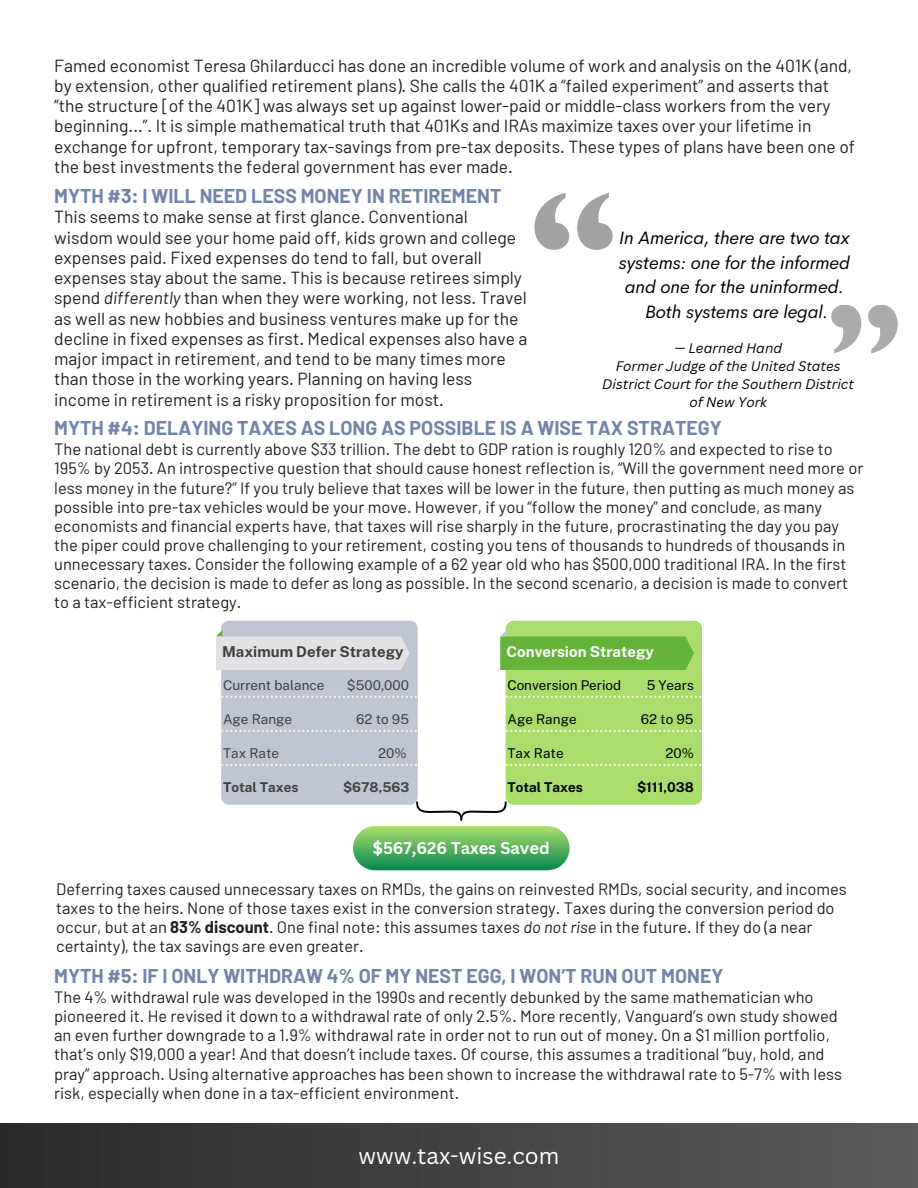
<style>
.page{position:relative;width:918px;height:1188px;background:#fff}
.page>*{position:absolute;margin:0;border:0;box-sizing:border-box;transform-origin:0 0}
.t1{font:22.5px "Canva Sans";color:#fff}
.t2{font:700 19.5px "Barlow";color:#7284a8}
.t3{font:italic 18px/24.8px "Cerebri Sans";color:#000;text-align:center}
.t4{font:17.55px/20.2px "Barlow";color:#231f20}
.t5{font:16.5px/19.2px "Barlow";color:#231f20}
.t6{font:700 16.5px "Canva Sans";color:#fff}
.t7{font:700 15px "Public Sans";color:#404040}
.t8{font:700 15px "Public Sans";color:#fff}
.t9{font:italic 13.5px/18px "Canva Sans";color:#000;text-align:center}
.t10{font:13.5px "Public Sans";color:#404040}
.t11{font:13.5px "Public Sans";color:#000}
.t12{font:700 13.5px "Public Sans";color:#000}
.t13{font:700 13.5px "Public Sans";color:#404040}
.s1{font-style:italic}
.s2{font-weight:700}
</style>
<div class="page">
<img style="left:0;top:1124px;width:918px;height:64px">
<svg style="left:831px;top:305px;width:67px;height:48px"></svg>
<svg style="left:535px;top:193px;width:77px;height:57px"></svg>
<div style="left:221px;top:621px;width:196px;height:184px;background:#bfc5d1;border-radius:8px"></div>
<svg style="left:216px;top:630px;width:194px;height:40px"></svg>
<svg style="left:221px;top:696px;width:196px;height:2px"></svg>
<svg style="left:221px;top:730px;width:196px;height:2px"></svg>
<svg style="left:221px;top:764px;width:196px;height:2px"></svg>
<div style="left:506px;top:621px;width:196px;height:184px;background:#aade6c;border-radius:8px"></div>
<svg style="left:500px;top:630px;width:194px;height:40px"></svg>
<svg style="left:506px;top:696px;width:195px;height:2px"></svg>
<svg style="left:506px;top:730px;width:195px;height:2px"></svg>
<svg style="left:506px;top:764px;width:195px;height:2px"></svg>
<svg style="left:416px;top:802px;width:91px;height:19px"></svg>
<div style="left:353px;top:826px;width:217px;height:44px;background:linear-gradient(to bottom,#abde6d,#0a8a50);border-radius:22px"></div>
<h6 class="t4" style="left:54px;top:54px;width:803px">Famed economist Teresa Ghilarducci has done an incredible volume of work and analysis on the 401K (and, by extension, other qualified retirement plans). She calls the 401K a “failed experiment” and asserts that “the structure [of the 401K] was always set up against lower-paid or middle-class workers from the very beginning...”. It is simple mathematical truth that 401Ks and IRAs maximize taxes over your lifetime in exchange for upfront, temporary tax-savings from pre-tax deposits. These types of plans have been one of the best investments the federal government has ever made.</h6>
<p class="t2" style="left:54px;top:184px;width:449px">MYTH #3: I WILL NEED LESS MONEY IN RETIREMENT</p>
<p class="t4" style="left:54px;top:206px;width:475px">This seems to make sense at first glance. Conventional wisdom would see your home paid off, kids grown and college expenses paid. Fixed expenses do tend to fall, but overall expenses stay about the same. This is because retirees simply spend <span class="s1">differently</span> than when they were working, not less. Travel as well as new hobbies and business ventures make up for the decline in fixed expenses as first. Medical expenses also have a major impact in retirement, and tend to be many times more than those in the working years. Planning on having less income in retirement is a risky proposition for most.</p>
<p class="t3" style="left:619px;top:225px;width:232px">In America, there are two tax systems: one for the informed and one for the uninformed.<br>Both systems are legal.</p>
<p class="t9" style="left:674px;top:339px;width:109px">— Learned Hand</p>
<h4 class="t9" style="left:602px;top:357px;width:253px">Former Judge of the United States<br>District Court for the Southern District of New York</h4>
<p class="t2" style="left:54px;top:416px;width:669px">MYTH #4: DELAYING TAXES AS LONG AS POSSIBLE IS A WISE TAX STRATEGY</p>
<p class="t5" style="left:54px;top:439px;width:811px">The national debt is currently above $33 trillion. The debt to GDP ration is roughly 120% and expected to rise to 195% by 2053. An introspective question that should cause honest reflection is, “Will the government need more or less money in the future?” If you truly believe that taxes will be lower in the future, then putting as much money as possible into pre-tax vehicles would be your move. However, if you “follow the money” and conclude, as many economists and financial experts have, that taxes will rise sharply in the future, procrastinating the day you pay the piper could prove challenging to your retirement, costing you tens of thousands to hundreds of thousands in unnecessary taxes. Consider the following example of a 62 year old who has $500,000 traditional IRA. In the first scenario, the decision is made to defer as long as possible. In the second scenario, a decision is made to convert to a tax-efficient strategy.</p>
<p class="t7" style="left:222px;top:643px;width:183px">Maximum Defer Strategy</p>
<h5 class="t10" style="left:223px;top:677px;width:103px">Current balance</h5>
<h3 class="t10" style="left:347px;top:677px;width:64px">$500,000</h3>
<p class="t10" style="left:223px;top:711px;width:71px">Age Range</p>
<p class="t10" style="left:356px;top:711px;width:54px">62 to 95</p>
<p class="t10" style="left:223px;top:745px;width:58px">Tax Rate</p>
<h2 class="t10" style="left:378px;top:745px;width:30px">20%</h2>
<h5 class="t13" style="left:223px;top:779px;width:77px">Total Taxes</h5>
<p class="t13" style="left:343px;top:779px;width:68px">$678,563</p>
<p class="t8" style="left:507px;top:643px;width:149px">Conversion Strategy</p>
<p class="t11" style="left:507px;top:677px;width:115px">Conversion Period</p>
<p class="t11" style="left:647px;top:677px;width:49px">5 Years</p>
<p class="t11" style="left:507px;top:711px;width:71px">Age Range</p>
<p class="t11" style="left:641px;top:711px;width:54px">62 to 95</p>
<h6 class="t11" style="left:508px;top:745px;width:58px">Tax Rate</h6>
<h6 class="t11" style="left:666px;top:745px;width:30px">20%</h6>
<h6 class="t12" style="left:637px;top:779px;width:58px">$111,038</h6>
<h2 class="t12" style="left:508px;top:779px;width:77px">Total Taxes</h2>
<h2 class="t6" style="left:373px;top:836px;width:178px">$567,626 Taxes Saved</h2>
<h5 class="t5" style="left:56px;top:879px;width:792px">Deferring taxes caused unnecessary taxes on RMDs, the gains on reinvested RMDs, social security, and incomes taxes to the heirs. None of those taxes exist in the conversion strategy. Taxes during the conversion period do occur, but at an <span class="s2">83% discount</span>. One final note: this assumes taxes <span class="s1">do not rise</span> in the future. If they do (a near certainty), the tax savings are even greater.</h5>
<p class="t2" style="left:54px;top:963px;width:671px">MYTH #5: IF I ONLY WITHDRAW 4% OF MY NEST EGG, I WON’T RUN OUT MONEY</p>
<h6 class="t5" style="left:54px;top:987px;width:789px">The 4% withdrawal rule was developed in the 1990s and recently debunked by the same mathematician who pioneered it. He revised it down to a withdrawal rate of only 2.5%. More recently, Vanguard’s own study showed an even further downgrade to a 1.9% withdrawal rate in order not to run out of money. On a $1 million portfolio, that’s only $19,000 a year! And that doesn’t include taxes. Of course, this assumes a traditional “buy, hold, and pray” approach. Using alternative approaches has been shown to increase the withdrawal rate to 5-7% with less risk, especially when done in a tax-efficient environment.</h6>
<h6 class="t1" style="left:358px;top:1140px;width:203px">www.tax-wise.com</h6>
</div>
